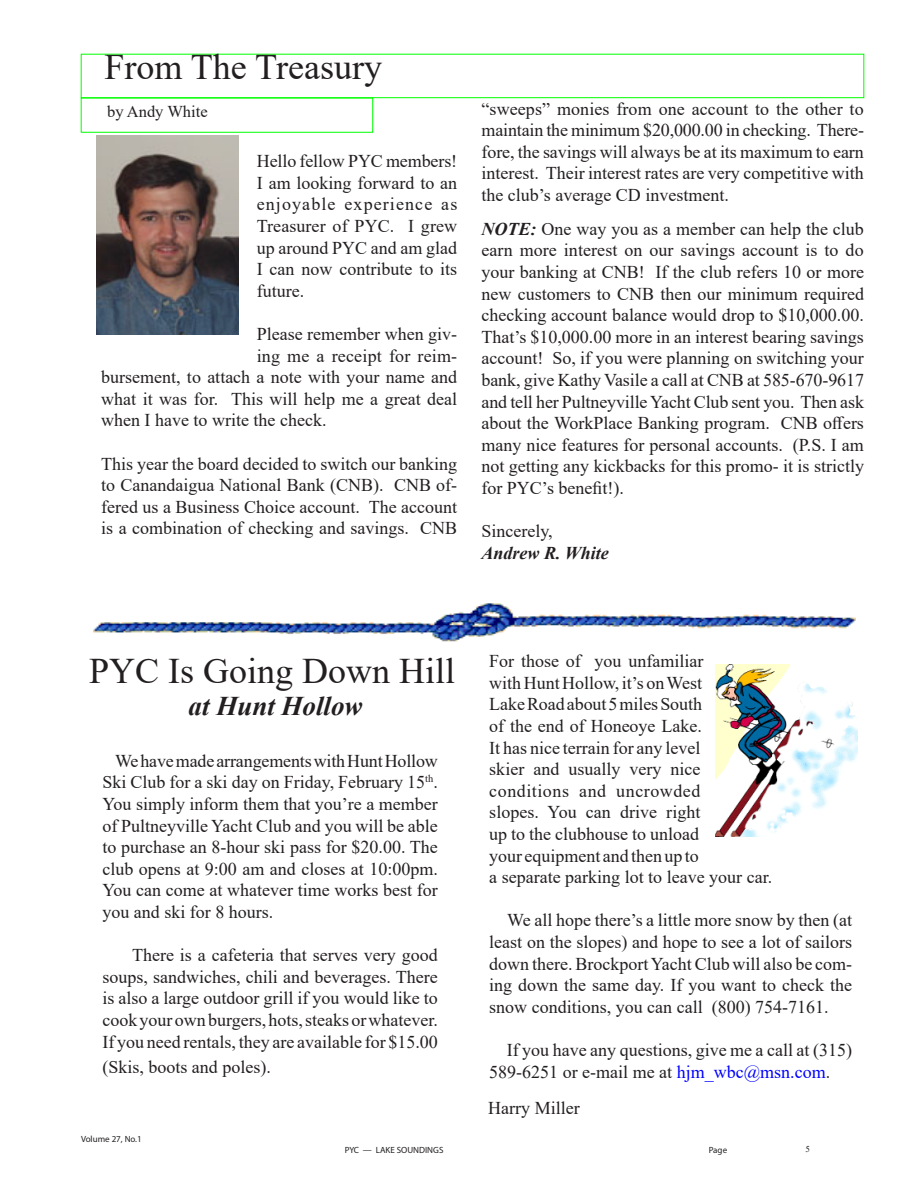
<style>
.page{position:relative;width:918px;height:1188px;background:#fff}
.page>*{position:absolute;margin:0;border:0;box-sizing:border-box;transform-origin:0 0}
.t1{font:36px "Times New Roman";color:#231f20}
.t2{font:italic 700 27px "Times New Roman";color:#231f20}
.heading_1{font:18px/21.6px "Times New Roman";color:#231f20;text-align:justify}
.t3{font:italic 700 18px "Times New Roman";color:#231f20}
.t4{font:16.5px "Times New Roman";color:#231f20}
.t5{font:9px "Myriad Pro";color:#231f20}
.t6{font:9px "Times New Roman";color:#231f20}
.s1{font-weight:700;font-style:italic}
.s2{color:#00f}
</style>
<div class="page">
<div style="left:81px;top:54px;width:783px;height:44px;border:1px solid #0f0"></div>
<img style="left:96px;top:136px;width:143px;height:199px">
<img style="left:94px;top:603px;width:762px;height:39px">
<img style="left:716px;top:665px;width:141px;height:172px">
<p class="t1" style="left:105px;top:42px;width:279px">From The Treasury</p>
<p class="t4" style="left:107px;top:99px;width:102px">by Andy White</p>
<p class="heading_1" style="left:257px;top:150px;width:202px">Hello fellow PYC members!<br>I am looking forward to an enjoyable experience as Treasurer of PYC. I grew up around PYC and am glad I can now contribute to its future.</p>
<p class="heading_1" style="left:257px;top:323px;width:202px">Please remember when giv-</p>
<p class="heading_1" style="left:257px;top:344px;width:202px">ing me a receipt for reim-</p>
<p class="heading_1" style="left:101px;top:366px;width:358px">bursement, to attach a note with your name and</p>
<p class="heading_1" style="left:101px;top:387px;width:358px">what it was for. This will help me a great deal</p>
<p class="heading_1" style="left:101px;top:409px;width:227px">when I have to write the check.</p>
<p class="heading_1" style="left:101px;top:452px;width:358px">This year the board decided to switch our banking to Canandaigua National Bank (CNB). CNB of&shy;fered us a Business Choice account. The account is a combination of checking and savings. CNB</p>
<p class="heading_1" style="left:482px;top:97px;width:384px">“sweeps” monies from one account to the other to maintain the minimum $20,000.00 in checking. There&shy;fore, the savings will always be at its maximum to earn interest. Their interest rates are very competitive with the club’s average CD investment.</p>
<p class="heading_1" style="left:482px;top:217px;width:384px"><span class="s1">NOTE:</span> One way you as a member can help the club earn more interest on our savings account is to do your banking at CNB! If the club refers 10 or more new customers to CNB then our minimum required checking account balance would drop to $10,000.00.<br>That’s $10,000.00 more in an interest bearing savings account! So, if you were planning on switching your bank, give Kathy Vasile a call at CNB at 585-670-9617 and tell her Pultneyville Yacht Club sent you. Then ask about the WorkPlace Banking program. CNB offers many nice features for personal accounts. (P.S. I am not getting any kickbacks for this promo- it is strictly for PYC’s benefit!).</p>
<p class="heading_1" style="left:482px;top:520px;width:73px">Sincerely,</p>
<p class="t3" style="left:482px;top:540px;width:129px">Andrew R. White</p>
<p class="heading_1" style="left:489px;top:650px;width:284px;text-align:left">For those of you unfamiliar<br>with Hunt Hollow, it’s on West<br>Lake Road about 5 miles South<br>of the end of Honeoye Lake.<br>It has nice terrain for any level<br>skier and usually very nice conditions and uncrowded<br>slopes. You can drive right<br>up to the clubhouse to unload<br>your equipment and then up to<br>a separate parking lot to leave your car.</p>
<p class="heading_1" style="left:489px;top:909px;width:364px;text-indent:18px">We all hope there’s a little more snow by then (at least on the slopes) and hope to see a lot of sailors down there. Brockport Yacht Club will also be com&shy;ing down the same day. If you want to check the snow conditions, you can call (800) 754-7161.</p>
<p class="heading_1" style="left:489px;top:1039px;width:364px;text-indent:17px">If you have any questions, give me a call at (315)<br>589-6251 or e-mail me at <span class="s2">hjm_wbc@msn.com</span>.</p>
<p class="heading_1" style="left:488px;top:1097px;width:93px">Harry Miller</p>
<p class="t6" style="left:806px;top:1143px;width:6px">5</p>
<p class="t1" style="left:89px;top:646px;width:368px">PYC Is Going Down Hill</p>
<p class="t2" style="left:189px;top:688px;width:176px">at Hunt Hollow</p>
<p class="heading_1" style="left:102px;top:749px;width:337px;text-indent:13px">We have made arrangements with Hunt Hollow Ski Club for a ski day on Friday, February 15<sup>th</sup>.<br>You simply inform them that you’re a member of Pultneyville Yacht Club and you will be able to purchase an 8-hour ski pass for $20.00. The club opens at 9:00 am and closes at 10:00pm.<br>You can come at whatever time works best for you and ski for 8 hours.</p>
<p class="heading_1" style="left:102px;top:944px;width:337px;text-indent:30px">There is a cafeteria that serves very good soups, sandwiches, chili and beverages. There is also a large outdoor grill if you would like to cook your own burgers, hots, steaks or whatever.<br>If you need rentals, they are available for $15.00</p>
<p class="heading_1" style="left:102px;top:1055px;width:170px">(Skis, boots and poles).</p>
<p class="t5" style="left:81px;top:1134px;width:62px">Volume 27, No.1</p>
<p class="t5" style="left:345px;top:1144px;width:100px">PYC — LAKE SOUNDINGS</p>
<p class="t5" style="left:709px;top:1144px;width:20px">Page</p>
</div>
